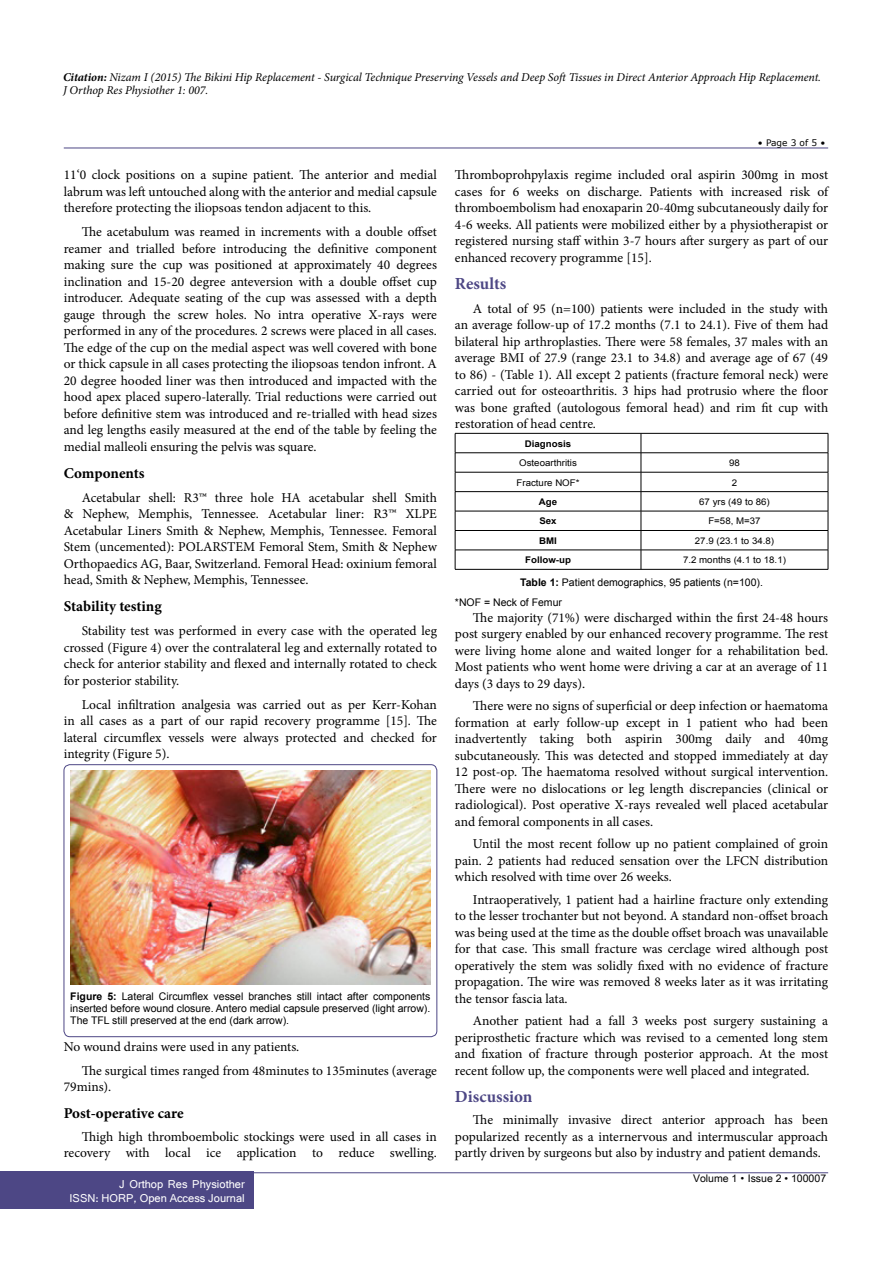
<style>
.page{position:relative;width:893px;height:1263px;background:#fff}
.page>*{position:absolute;margin:0;border:0;box-sizing:border-box;transform-origin:0 0}
.t1{font:700 16.95px "Minion Pro";color:#4d4785}
.t2{font:700 15px "Minion Pro";letter-spacing:-.005em;color:#000}
.t3{font:13.5px/16.5px "Minion Pro";color:#000;text-align:justify}
.t4{font:italic 12px/13.5px "Minion Pro";letter-spacing:-.005em;color:#000}
.t5{font:12px/14.2px "Shruti";color:#fff;text-align:right}
.t6{font:10.5px/12px "Arial";color:#000;text-align:justify}
.t7{font:10.5px "Arial Unicode MS";color:#000}
.t8{font:9.15px "Arial";color:#000;scale:1.06 1}
.t9{font:700 9.15px "Arial";color:#000;scale:1.06 1}
.t10{font:9px "MS Reference Sans Serif";color:#000}
.s1{font-weight:700}
.s2{font-size:18px}
.s3{font-family:"Batang"}
</style>
<div class="page">
<hr style="left:64px;top:148px;width:764px;height:1px;background:#4d4785">
<hr style="left:64px;top:1172px;width:764px;height:1px;background:#4d4785">
<div style="left:0;top:1171px;width:254px;height:38px;background:#4d4785"></div>
<div style="left:64px;top:764px;width:373px;height:273px;border:1px solid #4d4785;border-radius:6px"></div>
<img style="left:70px;top:771px;width:360px;height:213px">
<hr style="left:455px;top:433px;width:186px;height:1px;background:#000">
<hr style="left:641px;top:433px;width:187px;height:1px;background:#000">
<hr style="left:455px;top:452px;width:186px;height:1px;background:#000">
<hr style="left:641px;top:452px;width:187px;height:1px;background:#000">
<hr style="left:455px;top:472px;width:186px;height:1px;background:#000">
<hr style="left:641px;top:472px;width:187px;height:1px;background:#000">
<hr style="left:455px;top:491px;width:186px;height:1px;background:#000">
<hr style="left:641px;top:491px;width:187px;height:1px;background:#000">
<hr style="left:455px;top:511px;width:186px;height:1px;background:#000">
<hr style="left:641px;top:511px;width:187px;height:1px;background:#000">
<hr style="left:455px;top:530px;width:186px;height:1px;background:#000">
<hr style="left:641px;top:530px;width:187px;height:1px;background:#000">
<hr style="left:455px;top:550px;width:186px;height:1px;background:#000">
<svg style="left:455px;top:433px;width:1px;height:136px"></svg>
<hr style="left:641px;top:550px;width:187px;height:1px;background:#000">
<svg style="left:641px;top:433px;width:1px;height:136px"></svg>
<svg style="left:828px;top:433px;width:1px;height:136px"></svg>
<hr style="left:455px;top:569px;width:186px;height:1px;background:#000">
<hr style="left:641px;top:569px;width:187px;height:1px;background:#000">
<p class="t4" style="left:63px;top:70px;width:760px"><span class="s1">Citation:</span> Nizam I (2015) The Bikini Hip Replacement - Surgical Technique Preserving Vessels and Deep Soft Tissues in Direct Anterior Approach Hip Replacement.<br>J Orthop Res Physiother 1: 007.</p>
<p class="t3" style="left:64px;top:167px;width:375px">11‘0 clock positions on a supine patient. The anterior and medial labrum was left untouched along with the anterior and medial capsule therefore protecting the iliopsoas tendon adjacent to this.</p>
<p class="t3" style="left:64px;top:224px;width:375px;text-indent:18px">The acetabulum was reamed in increments with a double offset reamer and trialled before introducing the definitive component making sure the cup was positioned at approximately 40 degrees inclination and 15-20 degree anteversion with a double offset cup introducer. Adequate seating of the cup was assessed with a depth gauge through the screw holes. No intra operative X-rays were performed in any of the procedures. 2 screws were placed in all cases.<br>The edge of the cup on the medial aspect was well covered with bone or thick capsule in all cases protecting the iliopsoas tendon infront. A 20 degree hooded liner was then introduced and impacted with the hood apex placed supero-laterally. Trial reductions were carried out before definitive stem was introduced and re-trialled with head sizes and leg lengths easily measured at the end of the table by feeling the medial malleoli ensuring the pelvis was square.</p>
<p class="t2" style="left:64px;top:462px;width:82px">Components</p>
<p class="t3" style="left:64px;top:489px;width:375px;text-indent:18px">Acetabular shell: R3<span class="s2">™</span> three hole HA acetabular shell Smith &amp; Nephew, Memphis, Tennessee. Acetabular liner: R3<span class="s2">™</span> XLPE Acetabular Liners Smith &amp; Nephew, Memphis, Tennessee. Femoral Stem (uncemented): POLARSTEM Femoral Stem, Smith &amp; Nephew Orthopaedics AG, Baar, Switzerland. Femoral Head: oxinium femoral head, Smith &amp; Nephew, Memphis, Tennessee.</p>
<p class="t2" style="left:64px;top:596px;width:99px">Stability testing</p>
<p class="t3" style="left:64px;top:623px;width:375px;text-indent:18px">Stability test was performed in every case with the operated leg crossed (Figure 4) over the contralateral leg and externally rotated to check for anterior stability and flexed and internally rotated to check for posterior stability.</p>
<p class="t3" style="left:64px;top:696px;width:375px;text-indent:18px">Local infiltration analgesia was carried out as per Kerr-Kohan in all cases as a part of our rapid recovery programme [15]. The lateral circumflex vessels were always protected and checked for integrity (Figure 5).</p>
<p class="t6" style="left:70px;top:991px;width:362px"><span class="s1">Figure 5:</span> Lateral Circumflex vessel branches still intact after components inserted before wound closure. Antero medial capsule preserved (light arrow).<br>The TFL still preserved at the end (dark arrow).</p>
<p class="t3" style="left:82px;top:1035px;width:357px;line-height:24px;text-indent:-18px">No wound drains were used in any patients.<br>The surgical times ranged from 48minutes to 135minutes (average</p>
<p class="t3" style="left:64px;top:1079px;width:49px">79mins).</p>
<p class="t2" style="left:64px;top:1103px;width:121px">Post-operative care</p>
<p class="t3" style="left:64px;top:1128px;width:375px;text-align:right">Thigh high thromboembolic stockings were used in all cases in recovery with local ice application to reduce swelling.</p>
<p class="t5" style="left:70px;top:1176px;width:177px">J Orthop Res Physiother<br>ISSN: HORP, Open Access Journal</p>
<p class="t10" style="left:758px;top:137px;width:69px">• Page 3 of 5 •</p>
<p class="t3" style="left:455px;top:167px;width:375px">Thromboprohpylaxis regime included oral aspirin 300mg in most cases for 6 weeks on discharge. Patients with increased risk of thromboembolism had enoxaparin 20-40mg subcutaneously daily for 4-6 weeks. All patients were mobilized either by a physiotherapist or registered nursing staff within 3-7 hours after surgery as part of our enhanced recovery programme [15].</p>
<p class="t1" style="left:455px;top:271px;width:53px">Results</p>
<p class="t3" style="left:455px;top:300px;width:375px;text-indent:18px">A total of 95 (n=100) patients were included in the study with an average follow-up of 17.2 months (7.1 to 24.1). Five of them had bilateral hip arthroplasties. There were 58 females, 37 males with an average BMI of 27.9 (range 23.1 to 34.8) and average age of 67 (49 to 86) - (Table 1). All except 2 patients (fracture femoral neck) were carried out for osteoarthritis. 3 hips had protrusio where the floor was bone grafted (autologous femoral head) and rim fit cup with restoration of head centre.</p>
<p class="t9" style="left:525px;top:437px;width:45px">Diagnosis</p>
<p class="t8" style="left:519px;top:457px;width:56px">Osteoarthritis</p>
<p class="t8" style="left:729px;top:457px;width:12px">98</p>
<p class="t8" style="left:517px;top:476px;width:61px">Fracture NOF*</p>
<p class="t8" style="left:732px;top:476px;width:7px">2</p>
<p class="t9" style="left:539px;top:496px;width:19px">Age</p>
<p class="t8" style="left:699px;top:496px;width:68px">67 yrs (49 to 86)</p>
<p class="t9" style="left:539px;top:515px;width:18px">Sex</p>
<p class="t8" style="left:708px;top:515px;width:51px">F=58, M=37</p>
<p class="t9" style="left:539px;top:535px;width:18px">BMI</p>
<p class="t8" style="left:695px;top:535px;width:76px">27.9 (23.1 to 34.8)</p>
<p class="t9" style="left:525px;top:554px;width:45px">Follow-up</p>
<p class="t8" style="left:683px;top:554px;width:99px">7.2 months (4.1 to 18.1)</p>
<p class="t6" style="left:455px;top:573px;width:310px;line-height:19.5px;text-indent:65px"><span class="s1">Table 1:</span> Patient demographics, 95 patients (n=100). *NOF = Neck of Femur</p>
<p class="t3" style="left:455px;top:609px;width:375px;text-indent:18px">The majority (71%) were discharged within the first 24-48 hours post surgery enabled by our enhanced recovery programme. The rest were living home alone and waited longer for a rehabilitation bed.<br>Most patients who went home were driving a car at an average of 11 days (3 days to 29 days).</p>
<p class="t3" style="left:455px;top:698px;width:375px;text-indent:18px">There were no signs of superficial or deep infection or haematoma formation at early follow-up except in 1 patient who had been inadvertently taking both aspirin 300mg daily and 40mg subcutaneously. This was detected and stopped immediately at day 12 post-op. The haematoma resolved without surgical intervention.<br>There were no dislocations or leg length discrepancies (clinical or radiological). Post operative X-rays revealed well placed acetabular and femoral components in all cases.</p>
<p class="t3" style="left:455px;top:836px;width:375px;text-indent:18px">Until the most recent follow up no patient complained of groin pain. 2 patients had reduced sensation over the LFCN distribution which resolved with time over 26 weeks.</p>
<p class="t3" style="left:455px;top:891px;width:375px;text-indent:18px">Intraoperatively, 1 patient had a hairline fracture only extending to the lesser trochanter but not beyond. A standard non-offset broach was being used at the time as the double offset broach was unavailable for that case. This small fracture was cerclage wired although post operatively the stem was solidly fixed with no evidence of fracture propagation. The wire was removed 8 weeks later as it was irritating the tensor fascia lata.</p>
<p class="t3" style="left:455px;top:1013px;width:375px;text-indent:18px">Another patient had a fall 3 weeks post surgery sustaining a periprosthetic fracture which was revised to a cemented long stem and fixation of fracture through posterior approach. At the most recent follow up, the components were well placed and integrated.</p>
<p class="t1" style="left:455px;top:1084px;width:79px">Discussion</p>
<p class="t3" style="left:455px;top:1112px;width:375px;text-indent:18px">The minimally invasive direct anterior approach has been popularized recently as a internervous and intermuscular approach partly driven by surgeons but also by industry and patient demands.</p>
<p class="t7" style="left:693px;top:1170px;width:135px">Volume 1 <span class="s3">•</span> Issue 2 • 100007</p>
</div>
